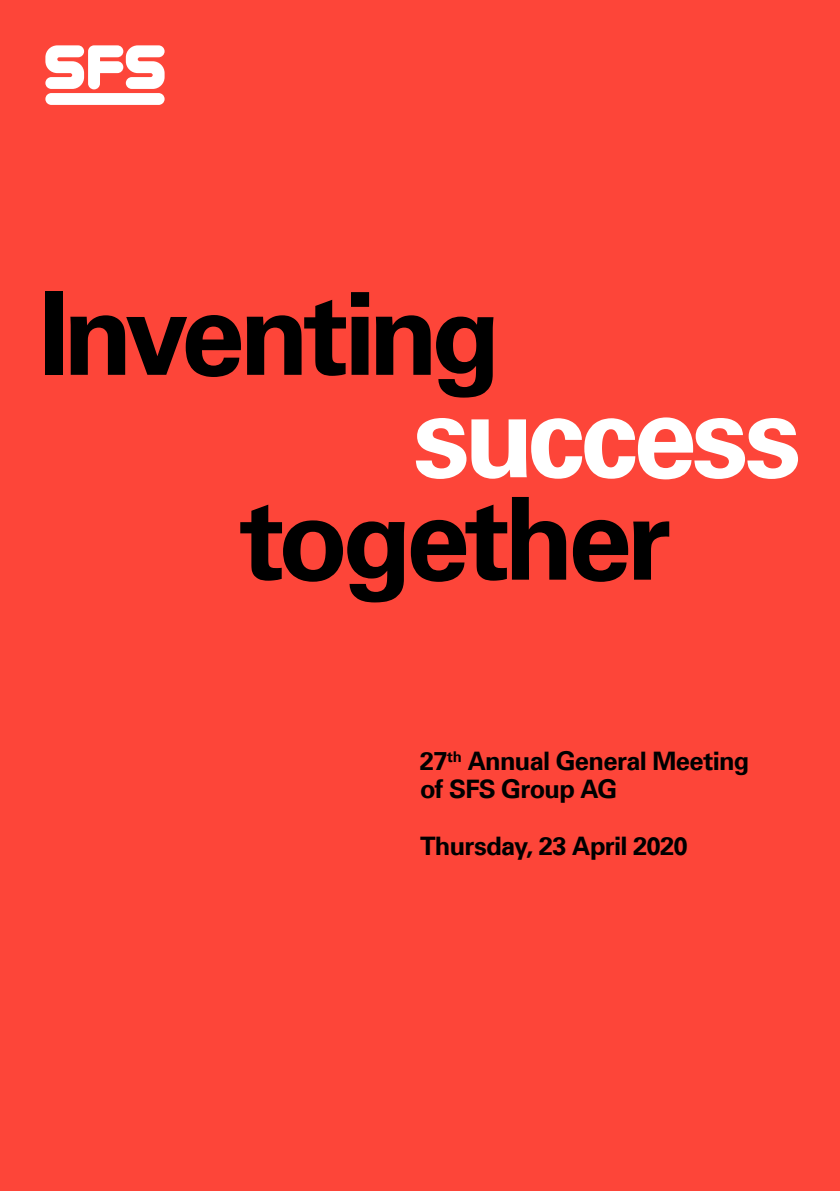
<style>
.page{position:relative;width:840px;height:1191px;background:#fff}
.page>*{position:absolute;margin:0;border:0;box-sizing:border-box;transform-origin:0 0}
.t1{font:700 114.6px "Univers";letter-spacing:-.05em;color:#000}
.t2{font:700 114.6px "Univers";letter-spacing:-.045em;color:#fff}
.t3{font:700 25.6px/28.4px "Univers";letter-spacing:-.03em;color:#000}
</style>
<div class="page">
<div style="left:0;top:0;width:839px;height:1191px;background:#fd4539"></div>
<svg style="left:45px;top:45px;width:119px;height:44px"></svg>
<div style="left:45px;top:93px;width:119px;height:12px;background:#fff;border-radius:6px"></div>
<h1 class="t1" style="left:39px;top:267px;width:464px">Inventing</h1>
<h1 class="t2" style="left:412px;top:370px;width:390px">success</h1>
<h1 class="t1" style="left:240px;top:472px;width:432px">together</h1>
<p class="t3" style="left:420px;top:747px;width:331px">27<sup>th</sup> Annual General Meeting of SFS Group AG</p>
<p class="t3" style="left:420px;top:832px;width:269px">Thursday, 23 April 2020</p>
</div>
